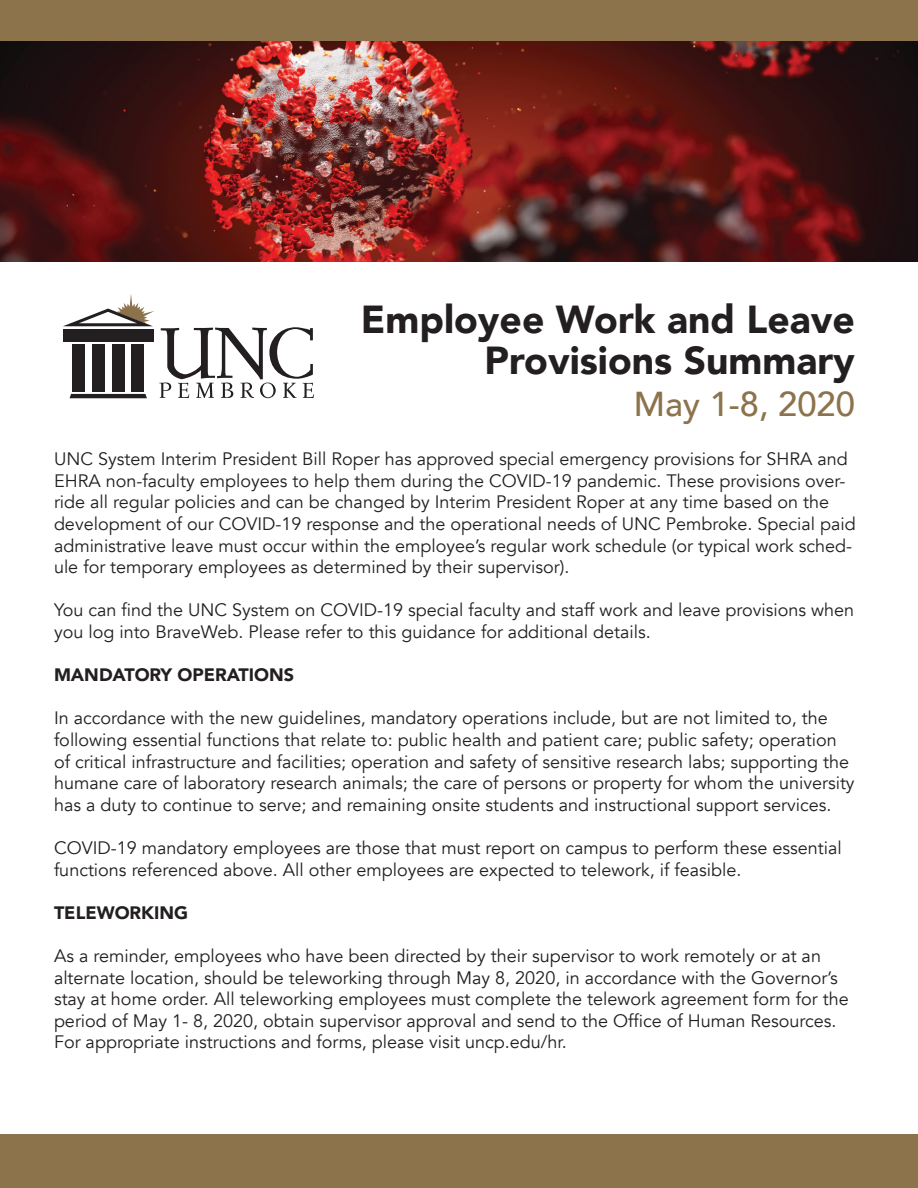
<style>
.page{position:relative;width:918px;height:1188px;background:#fff}
.page>*{position:absolute;margin:0;border:0;box-sizing:border-box;transform-origin:0 0}
.t1{font:900 39px "Avenir";color:#231f20}
.t2{font:500 34.5px "Avenir";color:#8c734c}
.t3{font:18px/21.6px "Avenir";color:#231f20}
.t4{font:900 18px "Avenir";color:#231f20}
</style>
<div class="page">
<div style="left:0;top:0;width:918px;height:54px;background:#8c734c"></div>
<div style="left:0;top:1134px;width:918px;height:54px;background:#8c734c"></div>
<div style="left:63px;top:329px;width:90px;height:12px;background:#231f20"></div>
<svg style="left:67px;top:294px;width:247px;height:104px"></svg>
<img style="left:0;top:41px;width:918px;height:220px">
<p class="t1" style="left:361px;top:286px;width:495px">Employee Work and Leave</p>
<p class="t1" style="left:484px;top:327px;width:372px">Provisions Summary</p>
<p class="t2" style="left:634px;top:374px;width:223px">May 1-8, 2020</p>
<p class="t3" style="left:54px;top:448px;width:803px">UNC System Interim President Bill Roper has approved special emergency provisions for SHRA and EHRA non-faculty employees to help them during the COVID-19 pandemic. These provisions over&shy;ride all regular policies and can be changed by Interim President Roper at any time based on the development of our COVID-19 response and the operational needs of UNC Pembroke. Special paid administrative leave must occur within the employee’s regular work schedule (or typical work sched&shy;ule for temporary employees as determined by their supervisor).</p>
<p class="t3" style="left:54px;top:600px;width:802px">You can find the UNC System on COVID-19 special faculty and staff work and leave provisions when you log into BraveWeb. Please refer to this guidance for additional details.</p>
<p class="t4" style="left:54px;top:659px;width:242px">MANDATORY OPERATIONS</p>
<p class="t3" style="left:54px;top:708px;width:802px">In accordance with the new guidelines, mandatory operations include, but are not limited to, the following essential functions that relate to: public health and patient care; public safety; operation of critical infrastructure and facilities; operation and safety of sensitive research labs; supporting the humane care of laboratory research animals; the care of persons or property for whom the university has a duty to continue to serve; and remaining onsite students and instructional support services.</p>
<p class="t3" style="left:54px;top:837px;width:789px">COVID-19 mandatory employees are those that must report on campus to perform these essential functions referenced above. All other employees are expected to telework, if feasible.</p>
<p class="t4" style="left:54px;top:897px;width:136px">TELEWORKING</p>
<p class="t3" style="left:54px;top:945px;width:796px">As a reminder, employees who have been directed by their supervisor to work remotely or at an alternate location, should be teleworking through May 8, 2020, in accordance with the Governor’s stay at home order. All teleworking employees must complete the telework agreement form for the period of May 1- 8, 2020, obtain supervisor approval and send to the Office of Human Resources.<br>For appropriate instructions and forms, please visit uncp.edu/hr.</p>
</div>
